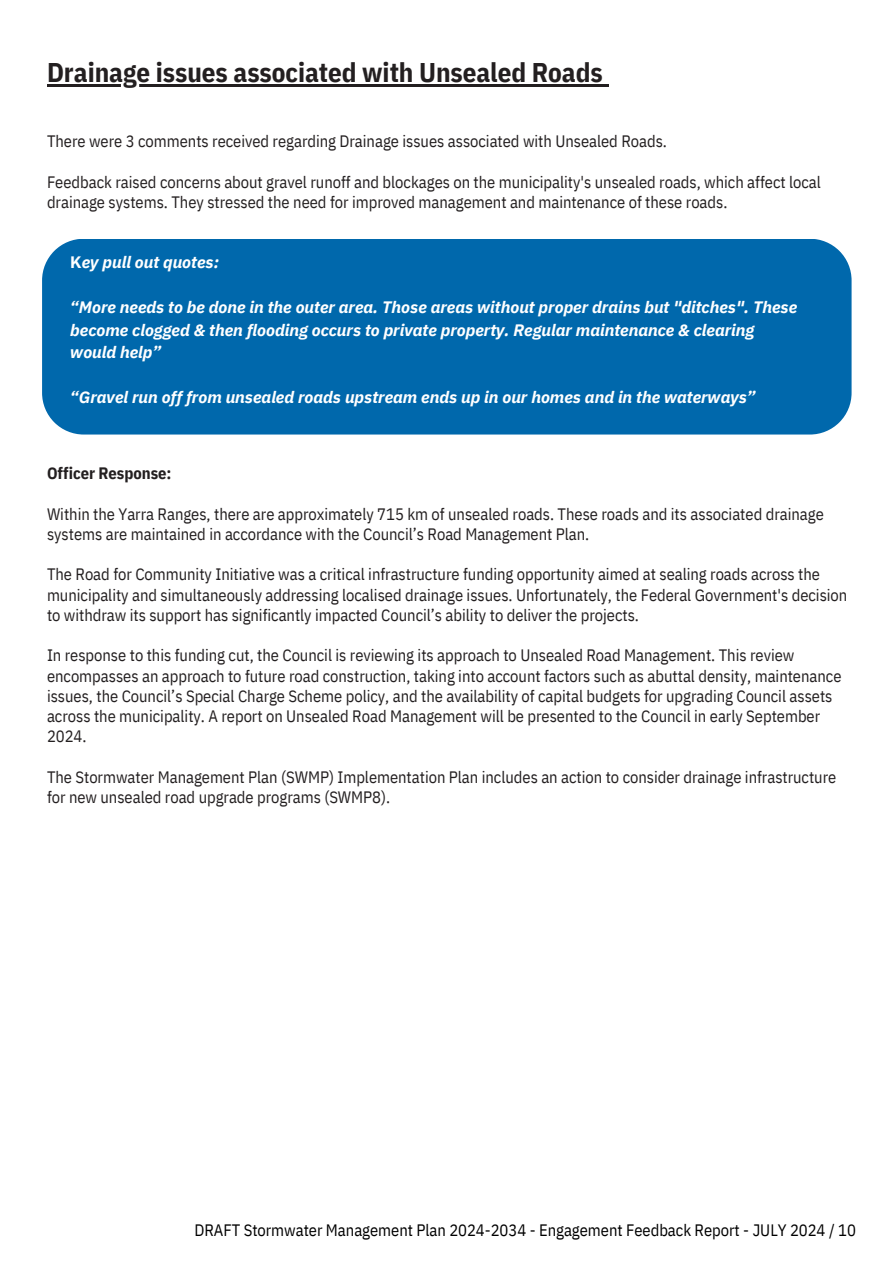
<style>
.page{position:relative;width:894px;height:1264px;background:#fff}
.page>*{position:absolute;margin:0;border:0;box-sizing:border-box;transform-origin:0 0}
.t1{font:700 27px "IBM Plex Sans Cond";color:#231f20}
.t2{font:16.5px/20.2px "IBM Plex Sans Cond";color:#231f20}
.t3{font:italic 700 16.5px/22.5px "IBM Plex Sans";color:#fff}
.t4{font:16.5px "IBM Plex Sans Cond";color:#000}
.t5{font:700 16.5px "IBM Plex Sans Cond";color:#231f20}
.s1{font-style:normal}
</style>
<div class="page">
<hr style="left:47px;top:84px;width:555px;height:2px;background:#231f20">
<svg style="left:602px;top:84px;width:6px;height:2px"></svg>
<div style="left:42px;top:239px;width:809px;height:195px;background:#0068ac"></div>
<h1 class="t1" style="left:47px;top:54px;width:557px">Drainage issues associated with Unsealed Roads</h1>
<p class="t2" style="left:47px;top:131px;width:621px">There were 3 comments received regarding Drainage issues associated with Unsealed Roads.</p>
<p class="t2" style="left:47px;top:171px;width:775px">Feedback raised concerns about gravel runoff and blockages on the municipality's unsealed roads, which affect local drainage systems. They stressed the need for improved management and maintenance of these roads.</p>
<h2 class="t3" style="left:70px;top:251px;width:150px"><span class="s1">K</span>ey pull out quotes:</h2>
<h2 class="t3" style="left:70px;top:296px;width:728px">“More needs to be done in the outer area. Those areas without proper drains but "ditches". These become clogged &amp; then flooding occurs to private property. Regular maintenance &amp; clearing would help”</h2>
<h2 class="t3" style="left:70px;top:386px;width:686px">“Gravel run off from unsealed roads upstream ends up in our homes and in the waterways”</h2>
<h2 class="t5" style="left:47px;top:462px;width:126px">Officer Response:</h2>
<p class="t2" style="left:47px;top:503px;width:778px">Within the Yarra Ranges, there are approximately 715 km of unsealed roads. These roads and its associated drainage systems are maintained in accordance with the Council’s Road Management Plan.</p>
<p class="t2" style="left:47px;top:564px;width:801px">The Road for Community Initiative was a critical infrastructure funding opportunity aimed at sealing roads across the municipality and simultaneously addressing localised drainage issues. Unfortunately, the Federal Government's decision to withdraw its support has significantly impacted Council’s ability to deliver the projects.</p>
<p class="t2" style="left:47px;top:645px;width:795px">In response to this funding cut, the Council is reviewing its approach to Unsealed Road Management. This review encompasses an approach to future road construction, taking into account factors such as abuttal density, maintenance issues, the Council’s Special Charge Scheme policy, and the availability of capital budgets for upgrading Council assets across the municipality. A report on Unsealed Road Management will be presented to the Council in early September 2024.</p>
<p class="t2" style="left:47px;top:766px;width:790px">The Stormwater Management Plan (SWMP) Implementation Plan includes an action to consider drainage infrastructure for new unsealed road upgrade programs (SWMP8).</p>
<p class="t4" style="left:194px;top:1218px;width:662px">DRAFT Stormwater Management Plan 2024-2034 - Engagement Feedback Report - JULY 2024 / 10</p>
</div>
